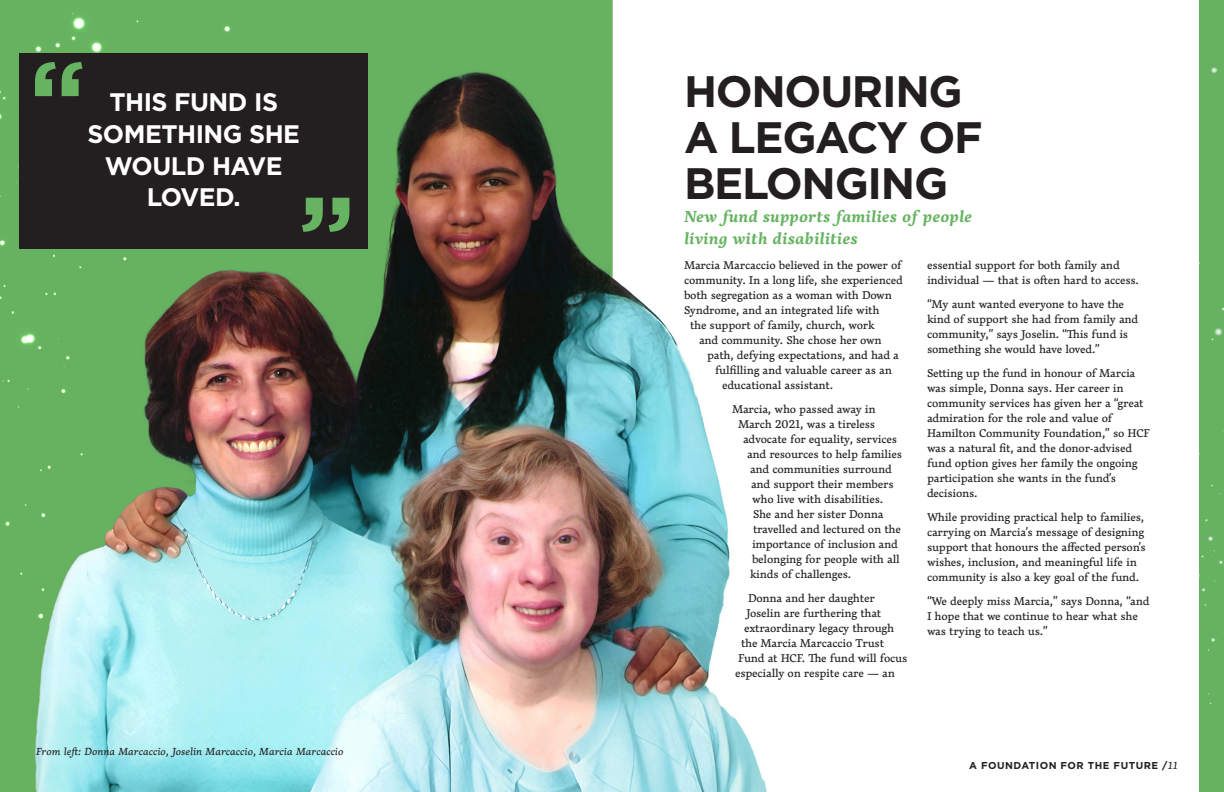
<style>
.page{position:relative;width:1224px;height:792px;background:#fff}
.page>*{position:absolute;margin:0;border:0;box-sizing:border-box;transform-origin:0 0}
.Body_Copy{font:700 44px/46px "Gotham";letter-spacing:-.03em;color:#231f20}
.BCOPY{font:700 25.3px/31.7px "Gotham";letter-spacing:-.02em;color:#fff;text-align:center}
.t1{font:italic 700 15.5px/22.4px "Dederon";color:#66b361}
.BCOPY-2{font:11px/15px "Dederon";letter-spacing:-.02em;color:#231f20}
.Names{font:italic 10px "Dederon";color:#231f20}
.t2{font:700 10px "Gotham";letter-spacing:.05em;color:#231f20}
.s1{font-family:"Dederon";font-weight:400;font-style:italic}
</style>
<div class="page">
<img style="left:0;top:0;width:767px;height:792px">
<div style="left:1200px;top:0;width:24px;height:792px;background:#66b261"></div>
<div style="left:19px;top:53px;width:349px;height:195px;background:#231f20"></div>
<svg style="left:35px;top:62px;width:47px;height:34px"></svg>
<svg style="left:302px;top:198px;width:47px;height:34px"></svg>
<p class="BCOPY" style="left:87px;top:86px;width:214px">THIS FUND IS<br>SOMETHING SHE<br>WOULD HAVE<br>LOVED.</p>
<p class="Names" style="left:36px;top:744px;width:309px">From left: Donna Marcaccio, Joselin Marcaccio, Marcia Marcaccio</p>
<p class="Body_Copy" style="left:684px;top:67px;width:300px">HONOURING<br>A LEGACY OF<br>BELONGING</p>
<p class="t1" style="left:684px;top:205px;width:290px">New fund supports families of people living with disabilities</p>
<p class="BCOPY-2" style="left:684px;top:258px;width:219px">Marcia Marcaccio believed in the power of</p>
<p class="BCOPY-2" style="left:684px;top:273px;width:220px">community. In a long life, she experienced</p>
<p class="BCOPY-2" style="left:684px;top:288px;width:210px">both segregation as a woman with Down</p>
<p class="BCOPY-2" style="left:684px;top:303px;width:197px">Syndrome, and an integrated life with</p>
<p class="BCOPY-2" style="left:690px;top:318px;width:186px">the support of family, church, work</p>
<p class="BCOPY-2" style="left:699px;top:333px;width:184px">and community. She chose her own</p>
<p class="BCOPY-2" style="left:707px;top:348px;width:194px">path, defying expectations, and had a</p>
<p class="BCOPY-2" style="left:715px;top:363px;width:179px">fulfilling and valuable career as an</p>
<p class="BCOPY-2" style="left:722px;top:378px;width:113px">educational assistant.</p>
<p class="BCOPY-2" style="left:732px;top:402px;width:145px">Marcia, who passed away in</p>
<p class="BCOPY-2" style="left:738px;top:417px;width:139px">March 2021, was a tireless</p>
<p class="BCOPY-2" style="left:743px;top:432px;width:156px">advocate for equality, services</p>
<p class="BCOPY-2" style="left:747px;top:447px;width:157px">and resources to help families</p>
<p class="BCOPY-2" style="left:750px;top:462px;width:143px">and communities surround</p>
<p class="BCOPY-2" style="left:751px;top:477px;width:144px">and support their members</p>
<p class="BCOPY-2" style="left:752px;top:492px;width:133px">who live with disabilities.</p>
<p class="BCOPY-2" style="left:753px;top:507px;width:132px">She and her sister Donna</p>
<p class="BCOPY-2" style="left:753px;top:522px;width:149px">travelled and lectured on the</p>
<p class="BCOPY-2" style="left:752px;top:537px;width:147px">importance of inclusion and</p>
<p class="BCOPY-2" style="left:752px;top:552px;width:149px">belonging for people with all</p>
<p class="BCOPY-2" style="left:750px;top:567px;width:103px">kinds of challenges.</p>
<p class="BCOPY-2" style="left:748px;top:591px;width:128px">Donna and her daughter</p>
<p class="BCOPY-2" style="left:746px;top:606px;width:137px">Joselin are furthering that</p>
<p class="BCOPY-2" style="left:744px;top:621px;width:152px">extraordinary legacy through</p>
<p class="BCOPY-2" style="left:741px;top:636px;width:145px">the Marcia Marcaccio Trust</p>
<p class="BCOPY-2" style="left:738px;top:651px;width:171px">Fund at HCF. The fund will focus</p>
<p class="BCOPY-2" style="left:735px;top:666px;width:162px">especially on respite care — an</p>
<p class="BCOPY-2" style="left:927px;top:258px;width:214px">essential support for both family and individual — that is often hard to access.</p>
<p class="BCOPY-2" style="left:927px;top:297px;width:213px">“My aunt wanted everyone to have the kind of support she had from family and community,” says Joselin. “This fund is something she would have loved.”</p>
<p class="BCOPY-2" style="left:927px;top:366px;width:224px">Setting up the fund in honour of Marcia was simple, Donna says. Her career in community services has given her a “great admiration for the role and value of Hamilton Community Foundation,” so HCF was a natural fit, and the donor-advised fund option gives her family the ongoing participation she wants in the fund’s decisions.</p>
<p class="BCOPY-2" style="left:927px;top:510px;width:220px">While providing practical help to families, carrying on Marcia’s message of designing support that honours the affected person’s wishes, inclusion, and meaningful life in community is also a key goal of the fund.</p>
<p class="BCOPY-2" style="left:927px;top:594px;width:224px">“We deeply miss Marcia,” says Donna, “and<br>I hope that we continue to hear what she was trying to teach us.”</p>
<p class="t2" style="left:969px;top:759px;width:210px">A FOUNDATION FOR THE FUTURE /<span class="s1">11</span></p>
</div>
